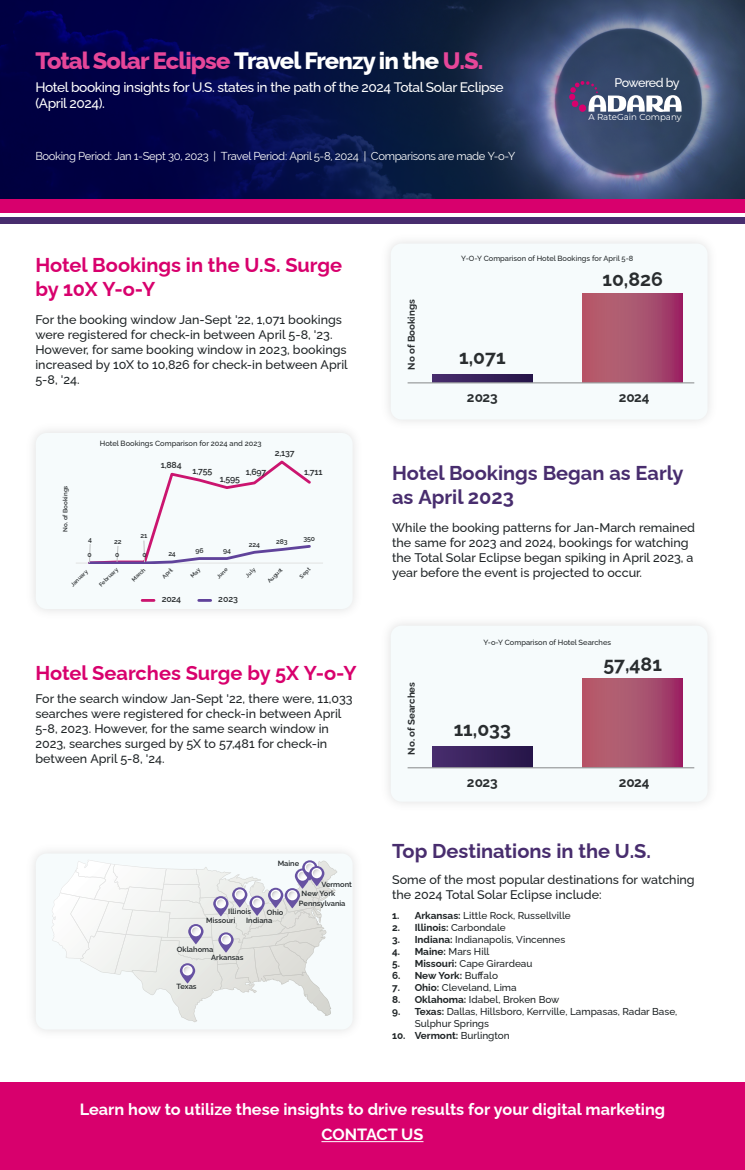
<style>
.page{position:relative;width:745px;height:1170px;background:#fff}
.page>*{position:absolute;margin:0;border:0;box-sizing:border-box;transform-origin:0 0}
.t1{font:800 23.75px "Raleway";letter-spacing:-.04em;color:#e64699}
.t2{font:700 20px/24px "Raleway";color:#d8006d}
.t3{font:700 20px/24px "Raleway";color:#482d6e}
.t4{font:700 19.38px "Raleway";color:#292d2f}
.t5{font:700 16.25px/25px "Raleway";color:#fff;text-align:center}
.t6{font:500 13.75px/16.5px "Raleway";letter-spacing:-.03em;color:#fff}
.t7{font:700 13.62px "Raleway";letter-spacing:.005em;color:#292d2f}
.t8{font:500 12.5px/15px "Raleway";color:#1f2426}
.t9{font:500 12.5px "Raleway";letter-spacing:-.05em;color:#fff}
.t10{font:11.25px "Raleway";letter-spacing:-.03em;color:#fff}
.t11{font:500 10px/12px "Raleway";color:#1f2426}
.t12{font:700 10px "Raleway";color:#1f2426}
.t13{font:700 9.75px "Raleway";color:#292d2f}
.t14{font:600 8.75px "Raleway";letter-spacing:-.025em;color:#292d2f}
.t15{font:8.62px "Montserrat";color:#fff}
.t16{font:500 7.5px "Raleway";color:#1f2426}
.t17{font:600 7.5px/7.5px "Raleway";color:#1f2426}
.t18{font:600 6.88px "Raleway";letter-spacing:-.025em;color:#292d2f}
.t19{font:600 6.25px "Raleway";color:#292d2f}
.t20{font:600 5.62px "Raleway";color:#292d2f}
.s1{color:#fff}
.s2{font-weight:700}
.s3{font-weight:500}
</style>
<div class="page">
<div style="left:36px;top:433px;width:316px;height:176px;background:#f6fbfc;border-radius:11px"></div>
<img style="left:345px;top:212px;width:399px;height:252px">
<div style="left:390px;top:243px;width:317px;height:176px;background:#f6fbfc;border-radius:11px"></div>
<div style="left:390px;top:625px;width:317px;height:176px;background:#f6fbfc;border-radius:11px"></div>
<div style="left:36px;top:853px;width:316px;height:176px;background:#f6fbfc;border-radius:11px"></div>
<div style="left:0;top:1081px;width:744px;height:88px;background:#d8006d"></div>
<hr style="left:321px;top:1141px;width:102px;height:1px;background:#fff">
<img style="left:0;top:0;width:744px;height:199px">
<svg style="left:568px;top:81px;width:113px;height:31px"></svg>
<div style="left:0;top:199px;width:744px;height:13px;background:#d8006d"></div>
<div style="left:0;top:217px;width:744px;height:6px;background:#482d6e"></div>
<svg style="left:432px;top:374px;width:100px;height:8px"></svg>
<svg style="left:582px;top:293px;width:100px;height:89px"></svg>
<hr style="left:407px;top:382px;width:286px;height:1px;background:#9c9fa0">
<div style="left:432px;top:746px;width:100px;height:21px;background:linear-gradient(to right,#492d6e,#271649)"></div>
<svg style="left:582px;top:678px;width:100px;height:89px"></svg>
<hr style="left:407px;top:767px;width:286px;height:1px;background:#9c9fa0">
<hr style="left:76px;top:562px;width:247px;height:1px;background:#e1e2e1">
<svg style="left:142px;top:599px;width:12px;height:2px"></svg>
<svg style="left:199px;top:599px;width:11px;height:2px"></svg>
<svg style="left:51px;top:860px;width:286px;height:162px"></svg>
<svg style="left:87px;top:460px;width:226px;height:104px"></svg>
<h1 class="t1" style="left:35px;top:42px;width:449px">Total Solar Eclipse <span class="s1">Travel Frenzy in the</span> U.S.</h1>
<p class="t6" style="left:35px;top:77px;width:469px">Hotel booking insights for U.S. states in the path of the 2024 Total Solar Eclipse (April 2024).</p>
<p class="t10" style="left:35px;top:149px;width:481px">Booking Period: Jan 1-Sept 30, 2023 | Travel Period: April 5-8, 2024 | Comparisons are made Y-o-Y</p>
<p class="t9" style="left:614px;top:73px;width:67px">Powered by</p>
<p class="t15" style="left:588px;top:111px;width:94px">A RateGain Company</p>
<h2 class="t2" style="left:35px;top:251px;width:308px">Hotel Bookings in the U.S. Surge by 10X Y-o-Y</h2>
<p class="t8" style="left:35px;top:310px;width:314px">For the booking window Jan-Sept '22, 1,071 bookings were registered for check-in between April 5-8, '23.<br>However, for same booking window in 2023, bookings increased by 10X to 10,826 for check-in between April 5-8, '24.</p>
<p class="t19" style="left:60px;top:532px;width:48px;rotate:-90deg">No. of Bookings</p>
<p class="t16" style="left:100px;top:437px;width:163px">Hotel Bookings Comparison for 2024 and 2023</p>
<p class="t14" style="left:161px;top:458px;width:22px">1,884</p>
<p class="t14" style="left:192px;top:464px;width:21px">1,755</p>
<p class="t14" style="left:246px;top:464px;width:22px">1,697</p>
<p class="t14" style="left:220px;top:471px;width:22px">1,595</p>
<p class="t14" style="left:275px;top:446px;width:21px">2,137</p>
<p class="t14" style="left:304px;top:465px;width:20px">1,711</p>
<p class="t18" style="left:88px;top:534px;width:5px">4</p>
<p class="t18" style="left:114px;top:535px;width:9px">22</p>
<p class="t18" style="left:140px;top:530px;width:8px">21</p>
<p class="t18" style="left:88px;top:549px;width:6px">0</p>
<p class="t18" style="left:115px;top:549px;width:6px">0</p>
<p class="t18" style="left:142px;top:549px;width:6px">0</p>
<p class="t18" style="left:168px;top:548px;width:9px">24</p>
<p class="t18" style="left:195px;top:545px;width:10px">96</p>
<p class="t18" style="left:223px;top:545px;width:9px">94</p>
<p class="t18" style="left:249px;top:538px;width:13px">224</p>
<p class="t18" style="left:276px;top:535px;width:13px">283</p>
<p class="t18" style="left:303px;top:532px;width:13px">350</p>
<p class="t20" style="left:69px;top:582px;width:23px;rotate:-45deg">January</p>
<p class="t20" style="left:97px;top:582px;width:26px;rotate:-45deg">February</p>
<p class="t20" style="left:129px;top:577px;width:18px;rotate:-45deg">March</p>
<p class="t20" style="left:160px;top:574px;width:14px;rotate:-45deg">April</p>
<p class="t20" style="left:214px;top:574px;width:14px;rotate:-45deg">June</p>
<p class="t20" style="left:243px;top:573px;width:13px;rotate:-45deg">July</p>
<p class="t20" style="left:265px;top:579px;width:20px;rotate:-45deg">August</p>
<p class="t20" style="left:297px;top:574px;width:14px;rotate:-45deg">Sept</p>
<p class="t14" style="left:162px;top:592px;width:21px">2024</p>
<p class="t14" style="left:218px;top:592px;width:21px">2023</p>
<h2 class="t2" style="left:35px;top:659px;width:322px">Hotel Searches Surge by 5X Y-o-Y</h2>
<p class="t8" style="left:35px;top:690px;width:318px">For the search window Jan-Sept '22, there were, 11,033 searches were registered for check-in between April 5-8, 2023. However, for the same search window in 2023, searches surged by 5X to 57,481 for check-in between April 5-8, '24.</p>
<p class="t17" style="left:277px;top:858px;width:23px">Maine</p>
<p class="t17" style="left:246px;top:905px;width:28px;line-height:9.5px;text-indent:-18px">Illinois<br>Indiana</p>
<p class="t17" style="left:267px;top:907px;width:18px">Ohio</p>
<p class="t17" style="left:206px;top:916px;width:31px">Missouri</p>
<p class="t17" style="left:211px;top:945px;width:34px;text-indent:-34px">Oklahoma<br>Arkansas</p>
<p class="t17" style="left:176px;top:982px;width:21px">Texas</p>
<p class="t17" style="left:321px;top:880px;width:32px">Vermont</p>
<p class="t17" style="left:299px;top:898px;width:48px">Pennsylvania</p>
<p class="t17" style="left:301px;top:888px;width:35px">New York</p>
<p class="t16" style="left:461px;top:252px;width:173px">Y-O-Y Comparison of Hotel Bookings for April 5-8</p>
<p class="t13" style="left:403px;top:369px;width:72px;rotate:-90deg">No of Bookings</p>
<h3 class="t4" style="left:459px;top:342px;width:48px">1,071</h3>
<h3 class="t4" style="left:602px;top:263px;width:62px">10,826</h3>
<p class="t7" style="left:466px;top:386px;width:32px">2023</p>
<p class="t7" style="left:618px;top:386px;width:33px">2024</p>
<h2 class="t3" style="left:392px;top:459px;width:293px">Hotel Bookings Began as Early as April 2023</h2>
<p class="t8" style="left:392px;top:519px;width:304px">While the booking patterns for Jan-March remained the same for 2023 and 2024, bookings for watching the Total Solar Eclipse began spiking in April 2023, a year before the event is projected to occur.</p>
<p class="t16" style="left:483px;top:636px;width:129px">Y-o-Y Comparison of Hotel Searches</p>
<p class="t13" style="left:403px;top:754px;width:74px;rotate:-90deg">No. of Searches</p>
<h3 class="t4" style="left:453px;top:714px;width:59px">11,033</h3>
<h3 class="t4" style="left:603px;top:648px;width:60px">57,481</h3>
<p class="t7" style="left:466px;top:771px;width:32px">2023</p>
<p class="t7" style="left:618px;top:771px;width:33px">2024</p>
<h2 class="t3" style="left:392px;top:836px;width:260px">Top Destinations in the U.S.</h2>
<p class="t8" style="left:392px;top:870px;width:304px">Some of the most popular destinations for watching the 2024 Total Solar Eclipse include:</p>
<p class="t11" style="left:392px;top:908px;width:180px"><span class="s2">1. Arkansas:</span> Little Rock, Russellville</p>
<p class="t12" style="left:392px;top:919px;width:115px">2. Illinois: <span class="s3">Carbondale</span></p>
<p class="t11" style="left:392px;top:932px;width:174px"><span class="s2">3. Indiana:</span> Indianapolis, Vincennes</p>
<p class="t12" style="left:392px;top:943px;width:99px">4. Maine: <span class="s3">Mars Hill</span></p>
<p class="t11" style="left:392px;top:956px;width:142px"><span class="s2">5. Missouri:</span> Cape Girardeau</p>
<p class="t12" style="left:392px;top:967px;width:107px">6. New York: <span class="s3">Buffalo</span></p>
<p class="t11" style="left:392px;top:980px;width:126px"><span class="s2">7. Ohio:</span> Cleveland, Lima</p>
<p class="t11" style="left:392px;top:992px;width:169px"><span class="s2">8. Oklahoma:</span> Idabel, Broken Bow</p>
<p class="t11" style="left:414px;top:1004px;width:264px;text-indent:-22px"><span class="s2">9. Texas:</span> Dallas, Hillsboro, Kerrville, Lampasas, Radar Base,<br>Sulphur Springs</p>
<p class="t12" style="left:392px;top:1027px;width:119px">10. Vermont: <span class="s3">Burlington</span></p>
<h3 class="t5" style="left:80px;top:1094px;width:586px">Learn how to utilize these insights to drive results for your digital marketing<br>CONTACT US</h3>
</div>
